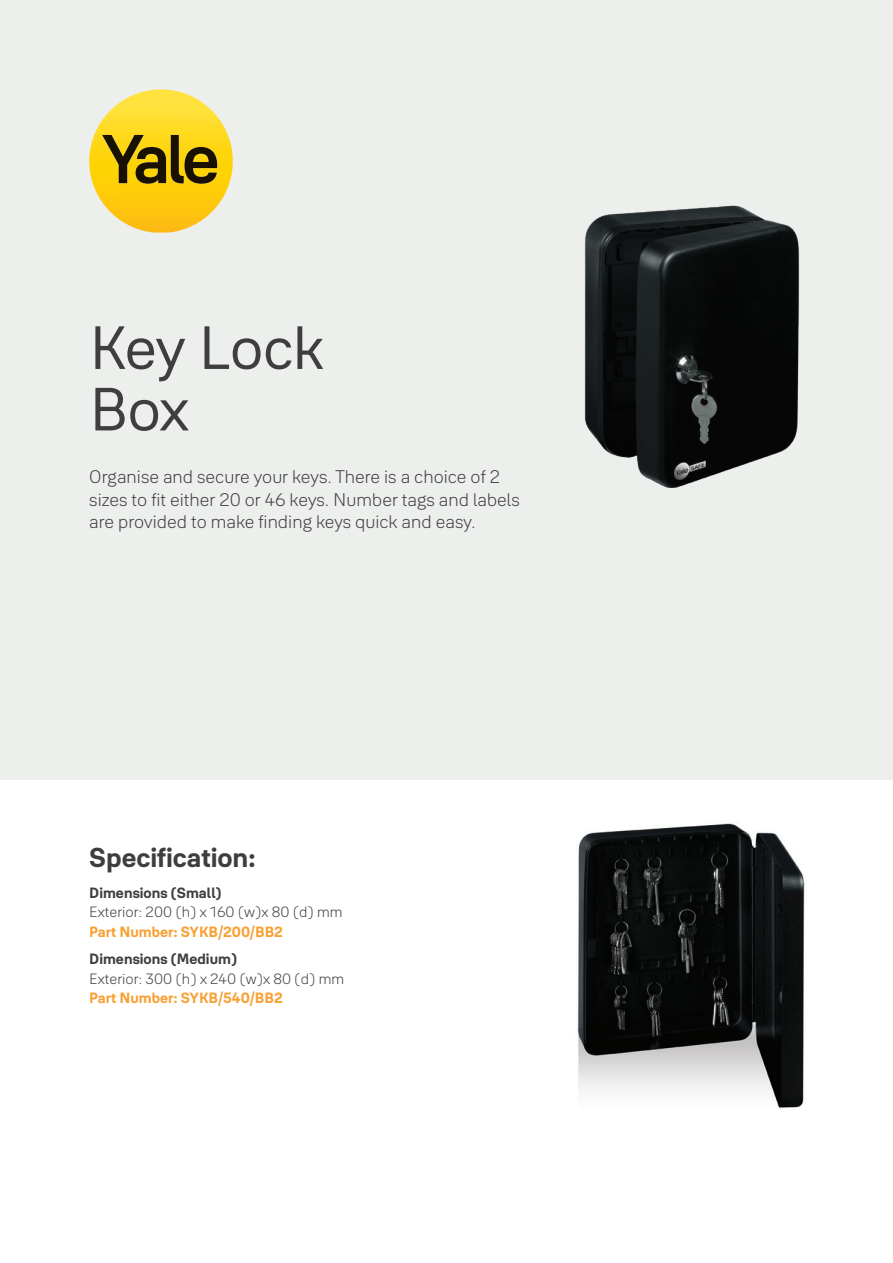
<style>
.page{position:relative;width:893px;height:1263px;background:#fff}
.page>*{position:absolute;margin:0;border:0;box-sizing:border-box;transform-origin:0 0}
.t1{font:60px/61.5px "Yale Solis";letter-spacing:-.01em;color:#3e3e3f}
.t2{font:700 27px "Yale Solis";letter-spacing:-.005em;color:#3e3e3f}
.t3{font:300 18px/22.5px "Yale Solis";color:#3e3e3f}
.t4{font:300 14.7px "Yale Solis";color:#3e3e3f}
.t5{font:700 14.7px "Yale Solis";color:#f9a032}
.t6{font:700 14.7px "Yale Solis";color:#3e3e3f}
</style>
<div class="page">
<div style="left:0;top:0;width:893px;height:780px;background:#edefed"></div>
<svg style="left:89px;top:89px;width:144px;height:144px"></svg>
<img style="left:584px;top:205px;width:216px;height:284px">
<img style="left:577px;top:823px;width:228px;height:285px">
<h1 class="t1" style="left:89px;top:316px;width:236px">Key Lock<br>Box</h1>
<p class="t3" style="left:89px;top:465px;width:432px">Organise and secure your keys. There is a choice of 2 sizes to fit either 20 or 46 keys. Number tags and labels are provided to make finding keys quick and easy.</p>
<h2 class="t2" style="left:89px;top:841px;width:168px">Specification:</h2>
<p class="t6" style="left:89px;top:883px;width:134px">Dimensions (Small)</p>
<p class="t4" style="left:89px;top:904px;width:255px">Exterior: 200 (h) x 160 (w)x 80 (d) mm</p>
<p class="t5" style="left:89px;top:923px;width:195px">Part Number: SYKB/200/BB2</p>
<p class="t6" style="left:89px;top:950px;width:150px">Dimensions (Medium)</p>
<p class="t4" style="left:89px;top:970px;width:257px">Exterior: 300 (h) x 240 (w)x 80 (d) mm</p>
<p class="t5" style="left:89px;top:989px;width:195px">Part Number: SYKB/540/BB2</p>
</div>
